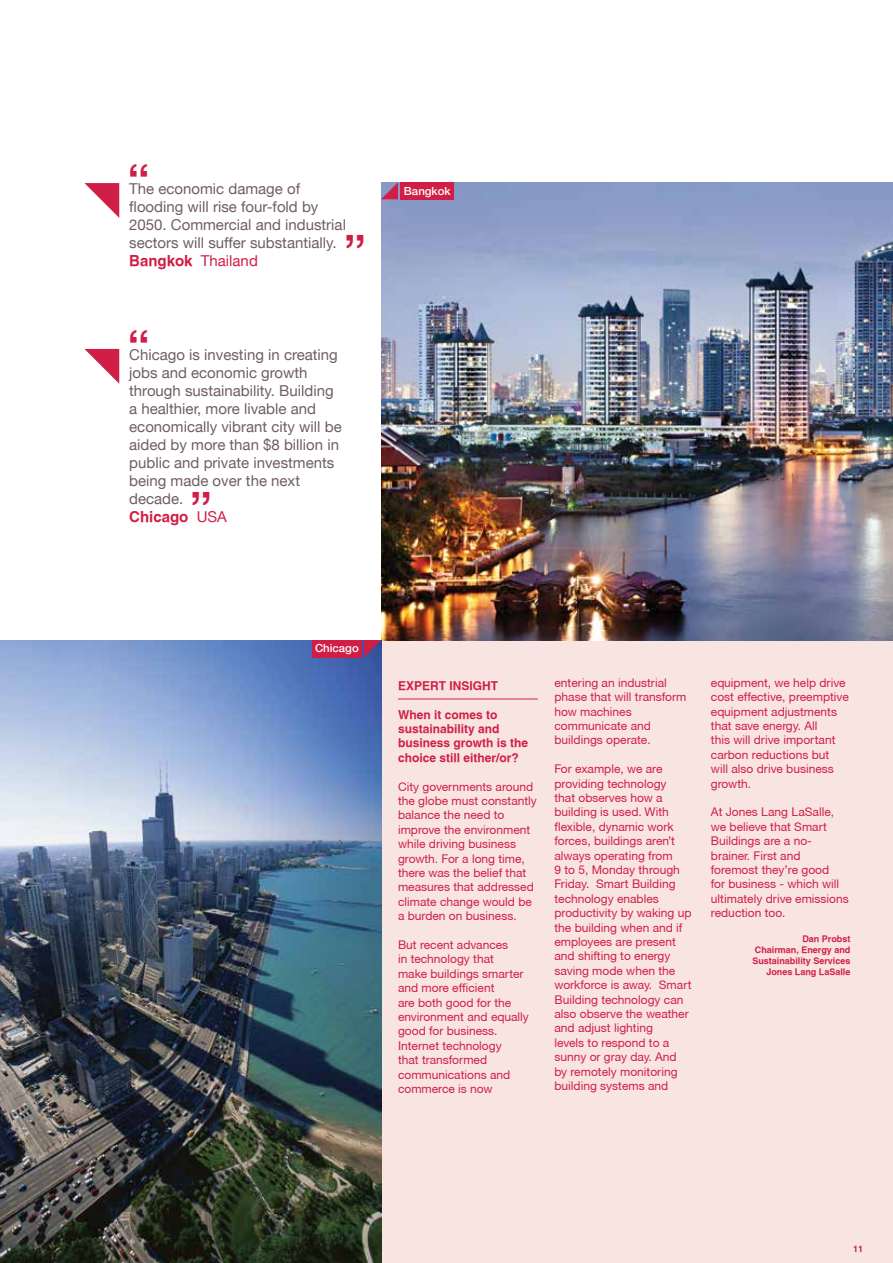
<style>
.page{position:relative;width:893px;height:1263px;background:#fff}
.page>*{position:absolute;margin:0;border:0;box-sizing:border-box;transform-origin:0 0}
.t1{font:700 45px "Helv";color:#d11e46}
.t2{font:15px/18px "Helvetica Neue LT";color:#6e5d67}
.t3{font:700 15px "Helv";color:#d11e46}
.t4{font:15px "Helvetica Neue LT";color:#d11e46}
.t5{font:12px/14.4px "Helvetica Neue CE";color:#d11e46}
.t6{font:700 12px/14.4px "Helv";color:#d11e46}
.t7{font:500 11.1px "Helvetica Neue LT";color:#fff}
.t8{font:700 9px/10.8px "Helv";color:#d11e46;text-align:right}
.t9{font:700 9px "Helv";color:#b8292f}
.s1{font-family:"Helv";font-weight:700;color:#d11e46}
.s2{color:#d11e46}
</style>
<div class="page">
<div style="left:381px;top:640px;width:512px;height:623px;background:#f8e5e1"></div>
<svg style="left:84px;top:183px;width:35px;height:35px"></svg>
<svg style="left:84px;top:349px;width:35px;height:35px"></svg>
<img style="left:381px;top:182px;width:512px;height:458px">
<svg style="left:381px;top:182px;width:17px;height:17px"></svg>
<div style="left:401px;top:182px;width:53px;height:17px;background:#d11e46"></div>
<img style="left:0;top:640px;width:381px;height:623px">
<svg style="left:364px;top:640px;width:17px;height:17px"></svg>
<div style="left:312px;top:640px;width:50px;height:17px;background:#d11e46"></div>
<hr style="left:398px;top:699px;width:140px;height:1px;background:#d11e46">
<h1 class="t1" style="left:127px;top:154px;width:24px">“</h1>
<p class="t2" style="left:129px;top:179px;width:218px">The economic damage of flooding will rise four-fold by<br>2050. Commercial and industrial sectors will suffer substantially.<br><span class="s1">Bangkok</span> <span class="s2">Thailand</span></p>
<h1 class="t1" style="left:344px;top:225px;width:24px">”</h1>
<h1 class="t1" style="left:127px;top:320px;width:24px">“</h1>
<p class="t2" style="left:129px;top:345px;width:214px">Chicago is investing in creating jobs and economic growth through sustainability. Building a healthier, more livable and economically vibrant city will be aided by more than $8 billion in public and private investments being made over the next decade.</p>
<p class="t3" style="left:129px;top:507px;width:61px">Chicago</p>
<h1 class="t1" style="left:190px;top:481px;width:24px">”</h1>
<p class="t4" style="left:197px;top:507px;width:32px">USA</p>
<p class="t7" style="left:404px;top:184px;width:48px">Bangkok</p>
<p class="t7" style="left:315px;top:642px;width:45px">Chicago</p>
<p class="t6" style="left:398px;top:678px;width:102px">EXPERT INSIGHT</p>
<p class="t6" style="left:398px;top:707px;width:132px">When it comes to sustainability and business growth is the choice still either/or?</p>
<p class="t5" style="left:398px;top:779px;width:140px">City governments around the globe must constantly balance the need to improve the environment while driving business growth. For a long time, there was the belief that measures that addressed climate change would be a burden on business.</p>
<p class="t5" style="left:398px;top:938px;width:132px">But recent advances<br>in technology that<br>make buildings smarter and more efficient<br>are both good for the environment and equally good for business.<br>Internet technology<br>that transformed communications and commerce is now</p>
<p class="t5" style="left:554px;top:675px;width:134px">entering an industrial phase that will transform how machines communicate and buildings operate.</p>
<p class="t5" style="left:554px;top:762px;width:139px">For example, we are providing technology<br>that observes how a building is used. With flexible, dynamic work forces, buildings aren’t always operating from<br>9 to 5, Monday through<br>Friday. Smart Building technology enables productivity by waking up the building when and if employees are present and shifting to energy saving mode when the workforce is away. Smart<br>Building technology can also observe the weather and adjust lighting<br>levels to respond to a sunny or gray day. And by remotely monitoring building systems and</p>
<p class="t5" style="left:711px;top:675px;width:139px">equipment, we help drive cost effective, preemptive equipment adjustments that save energy. All<br>this will drive important carbon reductions but will also drive business growth.</p>
<p class="t5" style="left:711px;top:805px;width:139px">At Jones Lang LaSalle, we believe that Smart<br>Buildings are a no&shy;brainer. First and foremost they’re good<br>for business - which will ultimately drive emissions reduction too.</p>
<p class="t8" style="left:752px;top:934px;width:100px">Dan Probst<br>Chairman, Energy and<br>Sustainability Services<br>Jones Lang LaSalle</p>
<p class="t9" style="left:853px;top:1244px;width:12px">11</p>
</div>
